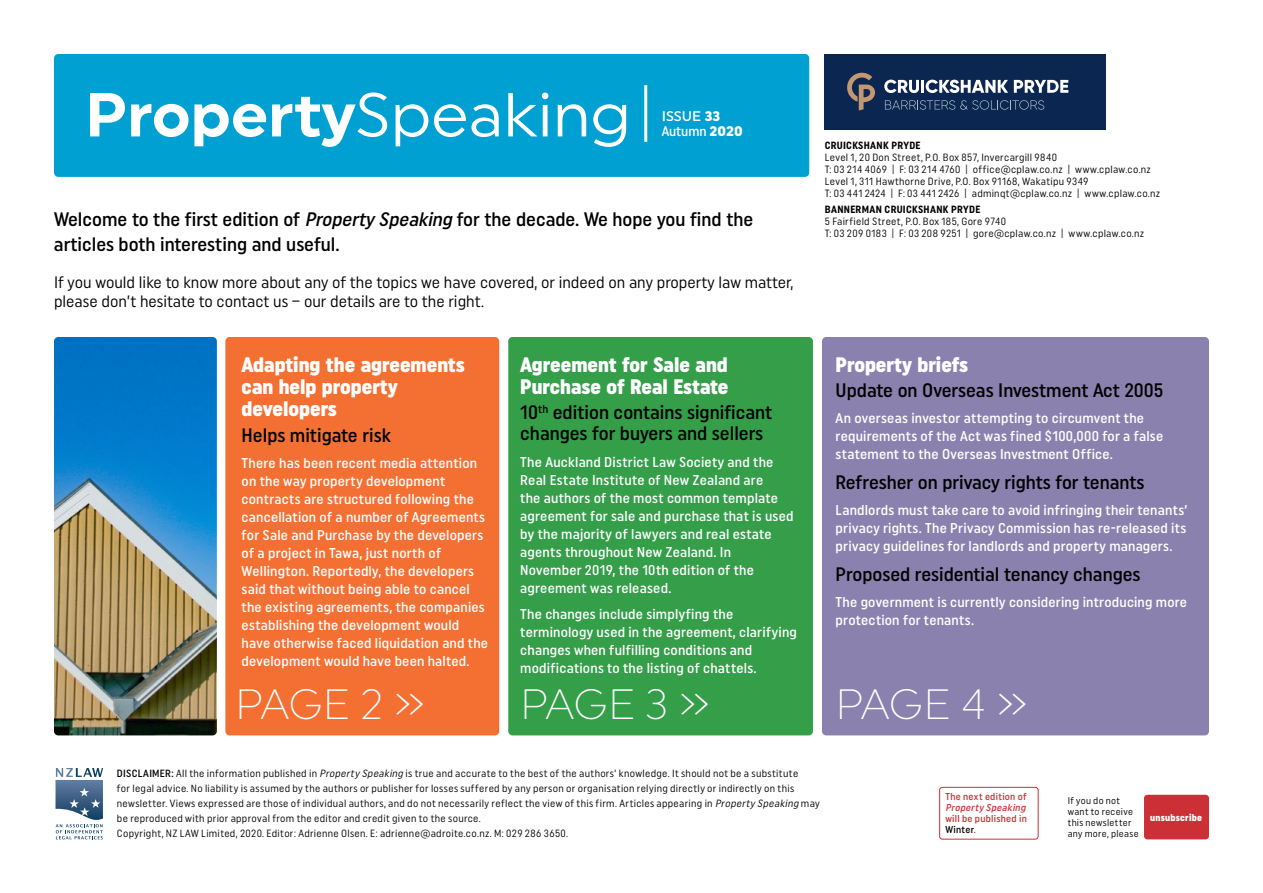
<style>
.page{position:relative;width:1263px;height:893px;background:#fff}
.page>*{position:absolute;margin:0;border:0;box-sizing:border-box;transform-origin:0 0}
.t1{font:700 61.8px "Uniform";color:#fff}
.t2{font:300 42.3px "Uniform";letter-spacing:-.02em;color:#fff}
.t3{font:900 21px/22.5px "Uniform Condensed";color:#fff}
.t4{font:500 19.5px/25.5px "Uniform Condensed";color:#000}
.t5{font:16.5px/19.5px "Uniform Condensed";color:#000}
.t6{font:500 14.25px/18px "Uniform Condensed";letter-spacing:.015em;color:#fff}
.t7{font:500 13.95px "Uniform Condensed";color:#fff}
.t8{font:500 13.95px "Uniform";color:#fff}
.t9{font:10.5px/15px "Uniform Condensed";letter-spacing:.025em;color:#000}
.t10{font:700 10.5px "Uniform Condensed";letter-spacing:.03em;color:#000}
.t11{font:500 10.05px/10.9px "Uniform Condensed";letter-spacing:.025em;color:#cd2f36}
.t12{font:italic 500 10.05px "Uniform Condensed";color:#cd2f36}
.t13{font:9.75px/11.1px "Uniform Condensed";letter-spacing:.03em;color:#000}
.t14{font:900 9.75px "Uniform Condensed";letter-spacing:.025em;color:#fff}
.s1{font-weight:400}
.s2{font-weight:900}
.s3{font-family:"Uniform";font-weight:900}
.s4{font-style:italic}
.s5{font-weight:500}
.s6{color:#000}
</style>
<div class="page">
<div style="left:822px;top:337px;width:387px;height:398px;background:#8a81af;border-radius:4px"></div>
<div style="left:508px;top:337px;width:305px;height:398px;background:#349e49;border-radius:4px"></div>
<div style="left:1144px;top:795px;width:65px;height:44px;background:#cd2f36;border-radius:3px"></div>
<svg style="left:55px;top:768px;width:48px;height:71px"></svg>
<div style="left:939px;top:787px;width:99px;height:52px;border:1px solid #cd2f36;border-radius:3px"></div>
<div style="left:54px;top:54px;width:755px;height:123px;background:#00a0d2;border-radius:4px"></div>
<img style="left:54px;top:337px;width:163px;height:398px">
<hr style="left:644px;top:85px;width:3px;height:57px;background:#fff">
<div style="left:225px;top:337px;width:274px;height:398px;background:#f37032;border-radius:4px"></div>
<div style="left:825px;top:54px;width:281px;height:75px;background:#0b2650"></div>
<svg style="left:847px;top:73px;width:28px;height:38px"></svg>
<svg style="left:884px;top:80px;width:124px;height:13px"></svg>
<svg style="left:1014px;top:80px;width:54px;height:13px"></svg>
<svg style="left:885px;top:100px;width:159px;height:10px"></svg>
<h1 class="t1" style="left:85px;top:78px;width:547px">Property<span class="s1">Speaking</span></h1>
<p class="t8" style="left:662px;top:108px;width:60px">ISSUE <span class="s2">33</span></p>
<p class="t7" style="left:662px;top:123px;width:83px">Autumn <span class="s3">2020</span></p>
<h3 class="t4" style="left:54px;top:206px;width:701px">Welcome to the first edition of <span class="s4">Property Speaking</span> for the decade. We hope you find the articles both interesting and useful.</h3>
<p class="t5" style="left:54px;top:272px;width:741px">If you would like to know more about any of the topics we have covered, or indeed on any property law matter, please don’t hesitate to contact us – our details are to the right.</p>
<h3 class="t3" style="left:242px;top:353px;width:225px">Adapting the agreements can help property developers</h3>
<h3 class="t4" style="left:242px;top:422px;width:151px">Helps mitigate risk</h3>
<p class="t6" style="left:242px;top:454px;width:248px">There has been recent media attention on the way property development contracts are structured following the cancellation of a number of Agreements for Sale and Purchase by the developers of a project in Tawa, just north of Wellington. Reportedly, the developers said that without being able to cancel the existing agreements, the companies establishing the development would have otherwise faced liquidation and the development would have been halted.</p>
<h3 class="t3" style="left:520px;top:353px;width:210px">Agreement for Sale and<br>Purchase of Real Estate</h3>
<h3 class="t4" style="left:520px;top:402px;width:253px;line-height:21px">10<sup>th</sup> edition contains significant changes for buyers and sellers</h3>
<p class="t6" style="left:520px;top:453px;width:275px">The Auckland District Law Society and the Real Estate Institute of New Zealand are<br>the authors of the most common template agreement for sale and purchase that is used by the majority of lawyers and real estate agents throughout New Zealand. In November 2019, the 10th edition of the agreement was released.</p>
<p class="t6" style="left:520px;top:605px;width:278px">The changes include simplyfing the terminology used in the agreement, clarifying changes when fulfilling conditions and modifications to the listing of chattels.</p>
<p class="t10" style="left:825px;top:139px;width:97px">CRUICKSHANK PRYDE</p>
<p class="t9" style="left:825px;top:151px;width:337px;line-height:12px">Level 1, 20 Don Street, P.O. Box 857, Invercargill 9840<br>T: 03 214 4069 | F: 03 214 4760 | office@cplaw.co.nz | www.cplaw.co.nz Level 1, 311 Hawthorne Drive, P.O. Box 91168, Wakatipu 9349<br>T: 03 441 2424 | F: 03 441 2426 | adminqt@cplaw.co.nz | www.cplaw.co.nz</p>
<p class="t10" style="left:825px;top:203px;width:157px">BANNERMAN CRUICKSHANK PRYDE</p>
<p class="t9" style="left:825px;top:215px;width:321px;line-height:12px">5 Fairfield Street, P.O. Box 185, Gore 9740<br>T: 03 209 0183 | F: 03 208 9251 | gore@cplaw.co.nz | www.cplaw.co.nz</p>
<h3 class="t3" style="left:836px;top:353px;width:134px">Property briefs</h3>
<h3 class="t4" style="left:836px;top:377px;width:329px">Update on Overseas Investment Act 2005</h3>
<p class="t6" style="left:836px;top:409px;width:329px">An overseas investor attempting to circumvent the requirements of the Act was fined $100,000 for a false statement to the Overseas Investment Office.</p>
<h3 class="t4" style="left:836px;top:469px;width:310px">Refresher on privacy rights for tenants</h3>
<p class="t6" style="left:836px;top:501px;width:353px;text-align:justify">Landlords must take care to avoid infringing their tenants’ privacy rights. The Privacy Commission has re-released its privacy guidelines for landlords and property managers.</p>
<h3 class="t4" style="left:836px;top:561px;width:306px">Proposed residential tenancy changes</h3>
<p class="t6" style="left:836px;top:593px;width:353px">The government is currently considering introducing more protection for tenants.</p>
<h2 class="t2" style="left:235px;top:679px;width:191px">PAGE 2 »</h2>
<h2 class="t2" style="left:520px;top:679px;width:191px">PAGE 3 »</h2>
<h2 class="t2" style="left:836px;top:679px;width:194px">PAGE 4 »</h2>
<p class="t9" style="left:117px;top:766px;width:704px"><span class="s5">DISCLAIMER:</span> All the information published in <span class="s4">Property Speaking</span>is true and accurate to the best of the authors’ knowledge. It should not be a substitute<br>for legal advice. No liability is assumed by the authors or publisher for losses suffered by any person or organisation relying directly or indirectly on this newsletter. Views expressed are those of individual authors, and do not necessarily reflect the view of this firm. Articles appearing in <span class="s4">Property Speaking</span> may be reproduced with prior approval from the editor and credit given to the source.<br>Copyright, NZ LAW Limited, 2020. Editor: Adrienne Olsen. E: adrienne@adroite.co.nz. M: 029 286 3650.</p>
<p class="t11" style="left:945px;top:790px;width:83px">The next edition of</p>
<p class="t12" style="left:945px;top:801px;width:84px">Property Speaking</p>
<p class="t11" style="left:945px;top:812px;width:83px">will be published in<br><span class="s6">Winter</span>.</p>
<p class="t14" style="left:1150px;top:811px;width:53px">unsubscribe</p>
<p class="t13" style="left:1068px;top:795px;width:72px">If you do not want to receive this newsletter any more, please</p>
</div>
